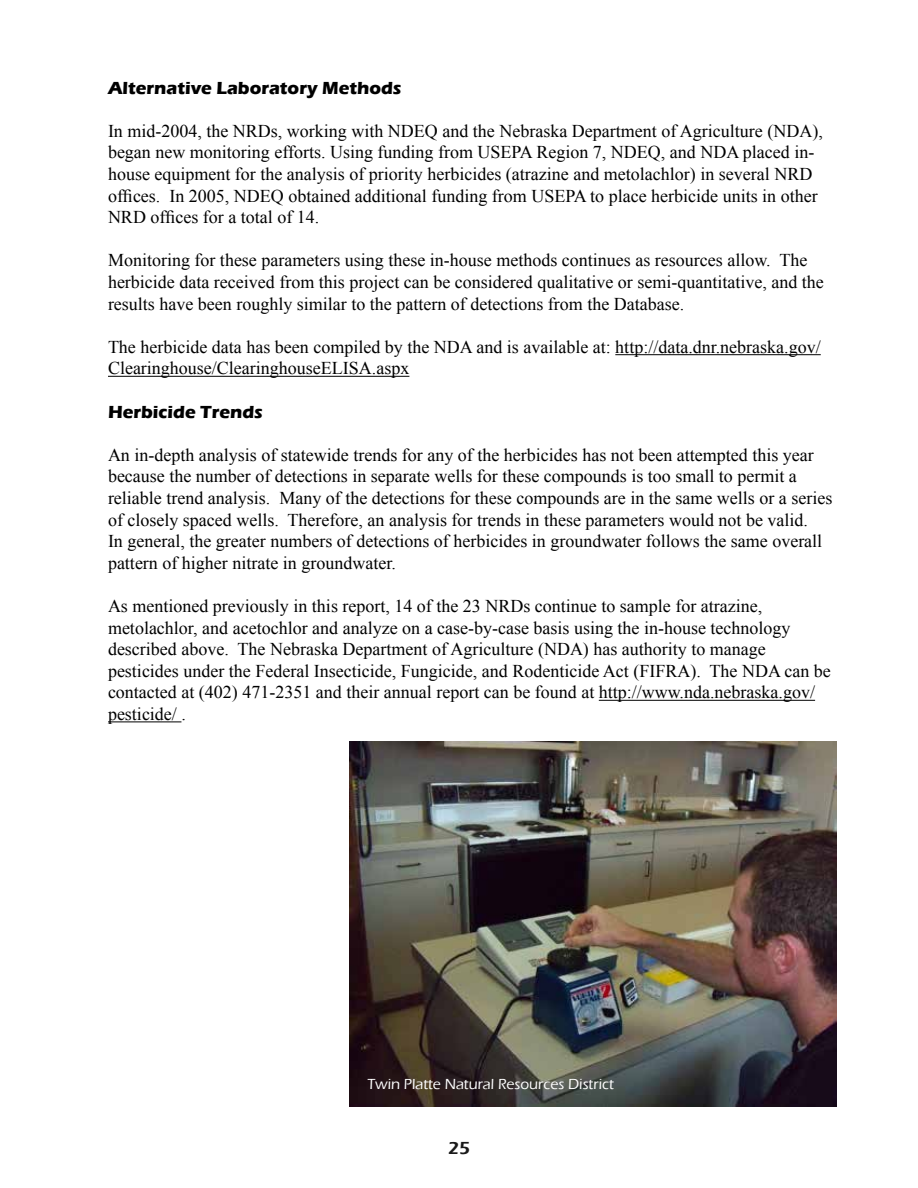
<style>
.page{position:relative;width:918px;height:1188px;background:#fff}
.page>*{position:absolute;margin:0;border:0;box-sizing:border-box;transform-origin:0 0}
.t1{font:18px/21.6px "Times New Roman";color:#000}
.t2{font:700 18px "Eras ITC";color:#000}
.t3{font:600 18px "Eras ITC";color:#1a1a1a}
.t4{font:500 15px "Eras ITC";color:#fff}
</style>
<div class="page">
<hr style="left:615px;top:354px;width:206px;height:1px;background:#000">
<hr style="left:108px;top:376px;width:301px;height:1px;background:#000">
<hr style="left:599px;top:700px;width:216px;height:1px;background:#000">
<hr style="left:108px;top:721px;width:73px;height:1px;background:#000">
<img style="left:349px;top:741px;width:488px;height:366px">
<p class="t2" style="left:108px;top:77px;width:295px">Alternative Laboratory Methods</p>
<p class="t1" style="left:108px;top:120px;width:716px">In mid-2004, the NRDs, working with NDEQ and the Nebraska Department of Agriculture (NDA), began new monitoring efforts. Using funding from USEPA Region 7, NDEQ, and NDA placed in&shy;house equipment for the analysis of priority herbicides (atrazine and metolachlor) in several NRD offices. In 2005, NDEQ obtained additional funding from USEPA to place herbicide units in other NRD offices for a total of 14.</p>
<p class="t1" style="left:108px;top:249px;width:717px">Monitoring for these parameters using these in-house methods continues as resources allow. The herbicide data received from this project can be considered qualitative or semi-quantitative, and the results have been roughly similar to the pattern of detections from the Database.</p>
<p class="t1" style="left:108px;top:336px;width:714px">The herbicide data has been compiled by the NDA and is available at: http://data.dnr.nebraska.gov/<br>Clearinghouse/ClearinghouseELISA.aspx</p>
<p class="t2" style="left:108px;top:401px;width:156px">Herbicide Trends</p>
<p class="t1" style="left:108px;top:444px;width:726px">An in-depth analysis of statewide trends for any of the herbicides has not been attempted this year because the number of detections in separate wells for these compounds is too small to permit a reliable trend analysis. Many of the detections for these compounds are in the same wells or a series of closely spaced wells. Therefore, an analysis for trends in these parameters would not be valid.<br>In general, the greater numbers of detections of herbicides in groundwater follows the same overall pattern of higher nitrate in groundwater.</p>
<p class="t1" style="left:108px;top:595px;width:724px">As mentioned previously in this report, 14 of the 23 NRDs continue to sample for atrazine, metolachlor, and acetochlor and analyze on a case-by-case basis using the in-house technology described above. The Nebraska Department of Agriculture (NDA) has authority to manage pesticides under the Federal Insecticide, Fungicide, and Rodenticide Act (FIFRA). The NDA can be contacted at (402) 471-2351 and their annual report can be found at http://www.nda.nebraska.gov/ pesticide/ .</p>
<p class="t4" style="left:367px;top:1076px;width:248px">Twin Platte Natural Resources District</p>
<p class="t3" style="left:448px;top:1138px;width:23px">25</p>
</div>
